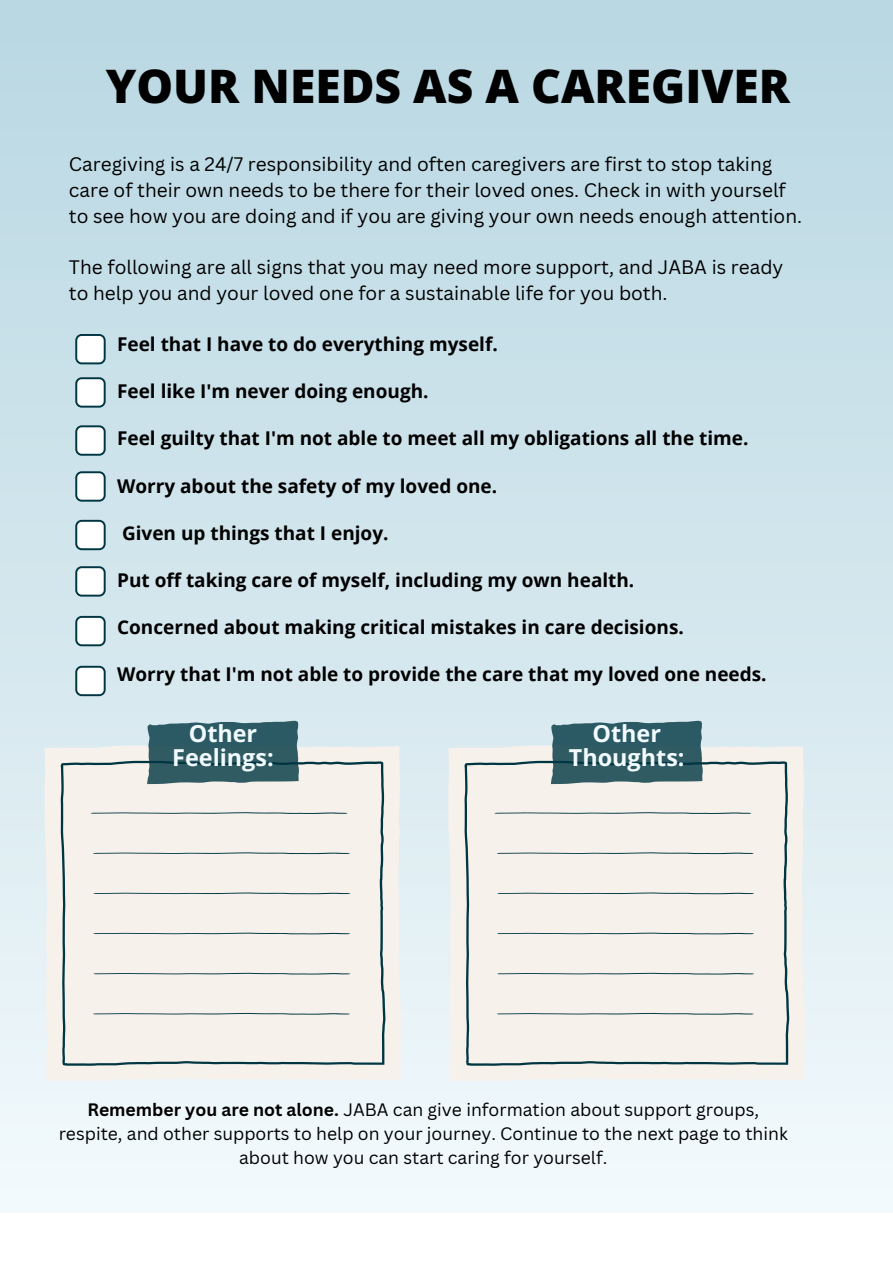
<style>
.page{position:relative;width:893px;height:1264px;background:#fff}
.page>*{position:absolute;margin:0;border:0;box-sizing:border-box;transform-origin:0 0}
.t1{font:800 46.2px "Open Sans";color:#000}
.t2{font:700 23.4px/23px "Open Sans";color:#f2fbff;text-align:center}
.t3{font:700 19.05px "Open Sans";color:#000}
.t4{font:19.05px/25.8px "Canva Sans";color:#000}
.t5{font:17.55px/24.2px "Canva Sans";color:#000;text-align:center}
.s1{font-weight:700}
</style>
<div class="page">
<div style="left:0;top:0;width:892px;height:1212px;background:linear-gradient(to bottom,#b8d6e2,#f2f9fb)"></div>
<svg style="left:44px;top:745px;width:358px;height:336px;background:#f4f0eb"></svg>
<svg style="left:61px;top:760px;width:324px;height:305px;background:#e8e5e0"></svg>
<svg style="left:147px;top:720px;width:152px;height:64px;background:#3c656e"></svg>
<div style="left:90px;top:812px;width:261px;height:202px;background:#f7f1eb"></div>
<svg style="left:75px;top:334px;width:31px;height:30px"></svg>
<svg style="left:75px;top:377px;width:31px;height:30px"></svg>
<svg style="left:75px;top:425px;width:31px;height:30px"></svg>
<svg style="left:75px;top:471px;width:31px;height:30px"></svg>
<svg style="left:75px;top:520px;width:31px;height:30px"></svg>
<svg style="left:75px;top:566px;width:31px;height:30px"></svg>
<svg style="left:75px;top:616px;width:31px;height:30px"></svg>
<svg style="left:448px;top:745px;width:357px;height:336px;background:#f4f0eb"></svg>
<svg style="left:464px;top:760px;width:325px;height:305px;background:#e9e6e1"></svg>
<svg style="left:550px;top:720px;width:152px;height:64px;background:#3d666e"></svg>
<div style="left:493px;top:812px;width:261px;height:202px;background:#f7f1eb"></div>
<svg style="left:75px;top:665px;width:31px;height:31px"></svg>
<h1 class="t1" style="left:106px;top:54px;width:685px">YOUR NEEDS AS A CAREGIVER</h1>
<p class="t4" style="left:69px;top:151px;width:734px">Caregiving is a 24/7 responsibility and often caregivers are first to stop taking care of their own needs to be there for their loved ones. Check in with yourself to see how you are doing and if you are giving your own needs enough attention.</p>
<p class="t4" style="left:69px;top:254px;width:715px">The following are all signs that you may need more support, and JABA is ready to help you and your loved one for a sustainable life for you both.</p>
<p class="t3" style="left:117px;top:331px;width:382px">Feel that I have to do everything myself.</p>
<p class="t3" style="left:117px;top:378px;width:313px">Feel like I'm never doing enough.</p>
<p class="t3" style="left:117px;top:425px;width:633px">Feel guilty that I'm not able to meet all my obligations all the time.</p>
<p class="t3" style="left:117px;top:472px;width:381px">Worry about the safety of my loved one.</p>
<p class="t3" style="left:122px;top:519px;width:268px">Given up things that I enjoy.</p>
<p class="t3" style="left:117px;top:566px;width:518px">Put off taking care of myself, including my own health.</p>
<p class="t3" style="left:117px;top:613px;width:568px">Concerned about making critical mistakes in care decisions.</p>
<p class="t3" style="left:117px;top:660px;width:651px">Worry that I'm not able to provide the care that my loved one needs.</p>
<p class="t2" style="left:172px;top:722px;width:103px">Other<br>Feelings:</p>
<p class="t2" style="left:569px;top:722px;width:117px">Other<br>Thoughts:</p>
<p class="t5" style="left:59px;top:1096px;width:730px"><span class="s1">Remember you are not alone.</span> JABA can give information about support groups, respite, and other supports to help on your journey. Continue to the next page to think about how you can start caring for yourself.</p>
</div>
